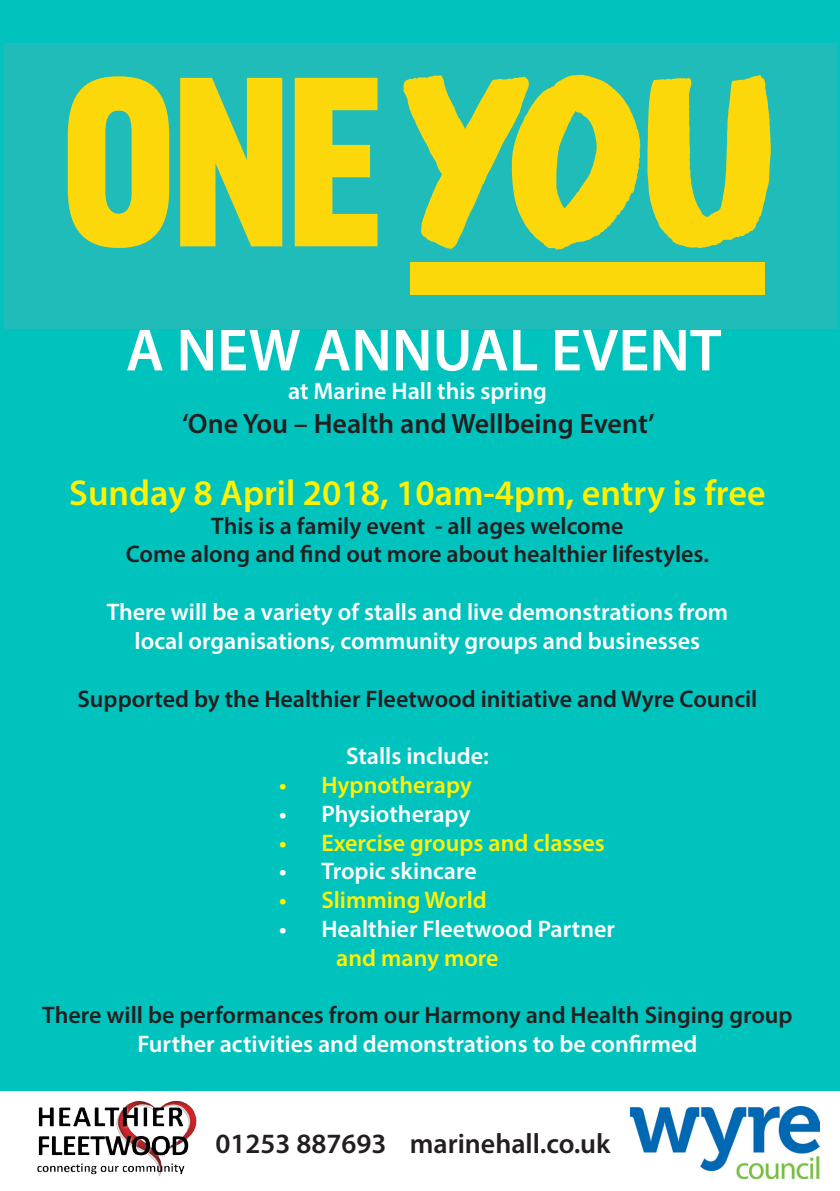
<style>
.page{position:relative;width:840px;height:1191px;background:#fff}
.page>*{position:absolute;margin:0;border:0;box-sizing:border-box;transform-origin:0 0}
.t1{font:600 60px "Myriad Pro";color:#fff}
.t2{font:600 36px "Myriad Pro";color:#fff101}
.t3{font:600 28px "Myriad Pro";color:#231f20}
.t4{font:600 24px "Myriad Pro";color:#fff}
.t5{font:600 24px "Myriad Pro";color:#231f20}
.t6{font:600 24px "Myriad Pro";color:#fff101}
</style>
<div class="page">
<div style="left:0;top:0;width:839px;height:1090px;background:#00c3be"></div>
<div style="left:4px;top:43px;width:832px;height:286px;background:#20bcb9"></div>
<svg style="left:403px;top:75px;width:237px;height:174px"></svg>
<svg style="left:647px;top:75px;width:123px;height:173px"></svg>
<svg style="left:68px;top:76px;width:101px;height:172px"></svg>
<svg style="left:180px;top:78px;width:102px;height:168px"></svg>
<svg style="left:294px;top:78px;width:83px;height:168px"></svg>
<div style="left:410px;top:262px;width:353px;height:33px;background:#fcd709"></div>
<img style="left:37px;top:1100px;width:160px;height:77px">
<img style="left:630px;top:1107px;width:188px;height:71px">
<p class="t1" style="left:126px;top:312px;width:596px">A NEW ANNUAL EVENT</p>
<p class="t4" style="left:288px;top:376px;width:260px">at Marine Hall this spring</p>
<p class="t3" style="left:182px;top:405px;width:474px">‘One You – Health and Wellbeing Event’</p>
<p class="t2" style="left:69px;top:470px;width:697px">Sunday 8 April 2018, 10am-4pm, entry is free</p>
<p class="t5" style="left:211px;top:510px;width:413px">This is a family event - all ages welcome</p>
<p class="t5" style="left:126px;top:539px;width:584px">Come along and find out more about healthier lifestyles.</p>
<p class="t4" style="left:107px;top:597px;width:622px">There will be a variety of stalls and live demonstrations from</p>
<p class="t4" style="left:134px;top:625px;width:567px">local organisations, community groups and businesses</p>
<p class="t5" style="left:77px;top:683px;width:681px">Supported by the Healthier Fleetwood initiative and Wyre Council</p>
<p class="t4" style="left:346px;top:741px;width:144px">Stalls include:</p>
<p class="t6" style="left:279px;top:769px;width:194px">• Hypnotherapy</p>
<p class="t4" style="left:279px;top:798px;width:192px">• Physiotherapy</p>
<p class="t6" style="left:279px;top:827px;width:327px">• Exercise groups and classes</p>
<p class="t4" style="left:279px;top:856px;width:199px">• Tropic skincare</p>
<p class="t6" style="left:279px;top:885px;width:209px">• Slimming World</p>
<p class="t4" style="left:279px;top:913px;width:337px">• Healthier Fleetwood Partner</p>
<p class="t6" style="left:336px;top:942px;width:164px">and many more</p>
<p class="t5" style="left:42px;top:1000px;width:751px">There will be performances from our Harmony and Health Singing group</p>
<p class="t4" style="left:137px;top:1029px;width:561px">Further activities and demonstrations to be confirmed</p>
<p class="t3" style="left:215px;top:1125px;width:396px">01253 887693 marinehall.co.uk</p>
</div>
